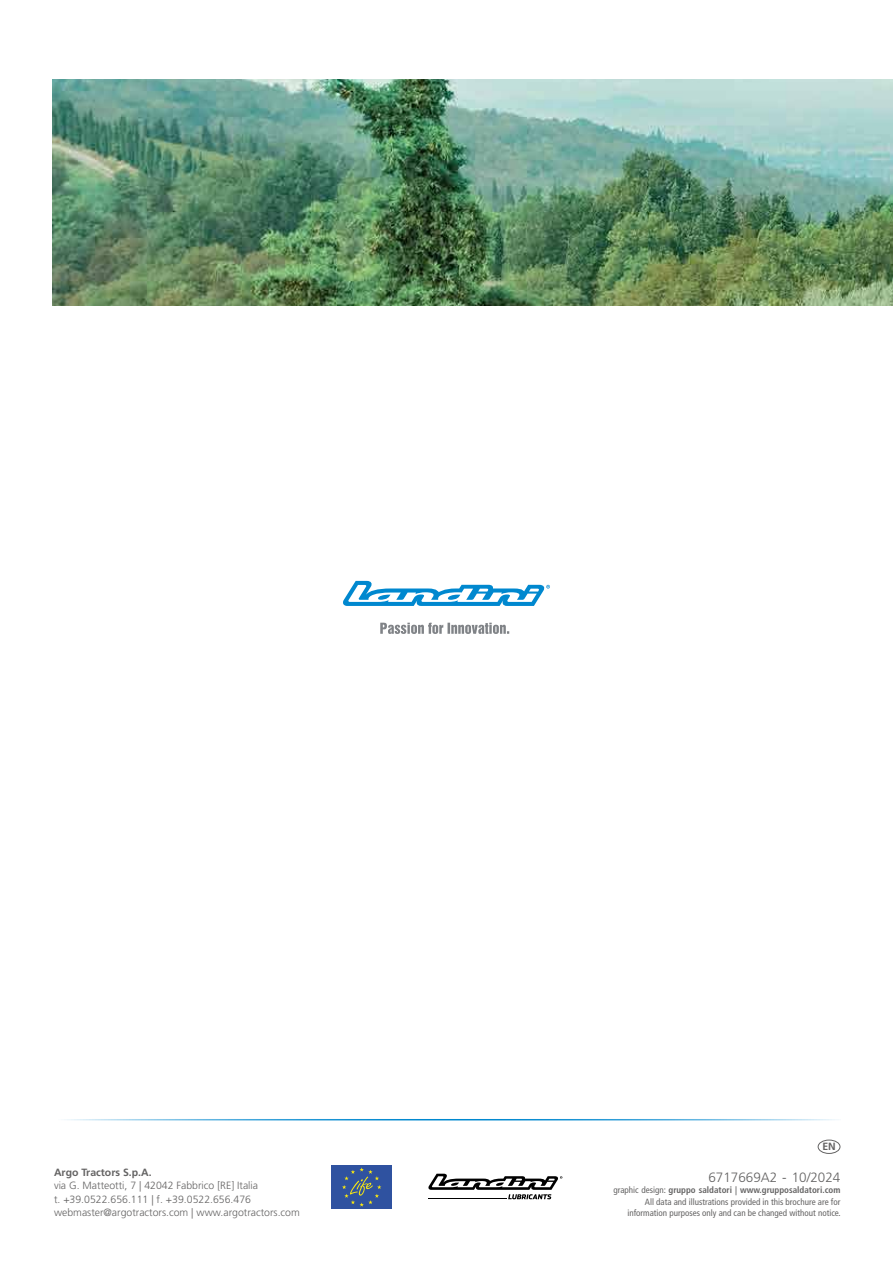
<style>
.page{position:relative;width:893px;height:1263px;background:#fff}
.page>*{position:absolute;margin:0;border:0;box-sizing:border-box;transform-origin:0 0}
.t1{font:300 13.5px "Frutiger LT Std";color:#646363}
.t2{font:300 10.5px/13.5px "Frutiger LT Std";color:#646363}
.t3{font:700 10.5px "Frutiger LT Std";color:#646363}
.t4{font:condensed 9px/11.2px "Frutiger LT Std";color:#646363;text-align:right}
.s1{font-weight:700}
</style>
<div class="page">
<hr style="left:55px;top:1119px;width:786px;height:1px;background:#0088cf">
<img style="left:52px;top:80px;width:841px;height:225px">
<div style="left:818px;top:1140px;width:22px;height:14px;border:1px solid #646363;border-radius:50%"></div>
<svg style="left:380px;top:623px;width:129px;height:11px"></svg>
<svg style="left:343px;top:581px;width:207px;height:25px"></svg>
<svg style="left:428px;top:1174px;width:134px;height:25px"></svg>
<div style="left:331px;top:1165px;width:61px;height:44px;background:#2f52a0"></div>
<svg style="left:342px;top:1167px;width:39px;height:39px"></svg>
<p class="t3" style="left:54px;top:1166px;width:99px">Argo Tractors S.p.A.</p>
<p class="t2" style="left:54px;top:1179px;width:247px">via G. Matteotti, 7 | 42042 Fabbrico [RE] Italia<br>t. +39.0522.656.111 | f. +39.0522.656.476 webmaster@argotractors.com | www.argotractors.com</p>
<p class="t3" style="left:822px;top:1140px;width:15px">EN</p>
<h1 class="t1" style="left:708px;top:1170px;width:134px">6717669A2 - 10/2024</h1>
<p class="t4" style="left:613px;top:1185px;width:229px">graphic design: <span class="s1">gruppo saldatori | www.grupposaldatori.com<br></span>All data and illustrations provided in this brochure are for information purposes only and can be changed without notice.</p>
</div>
